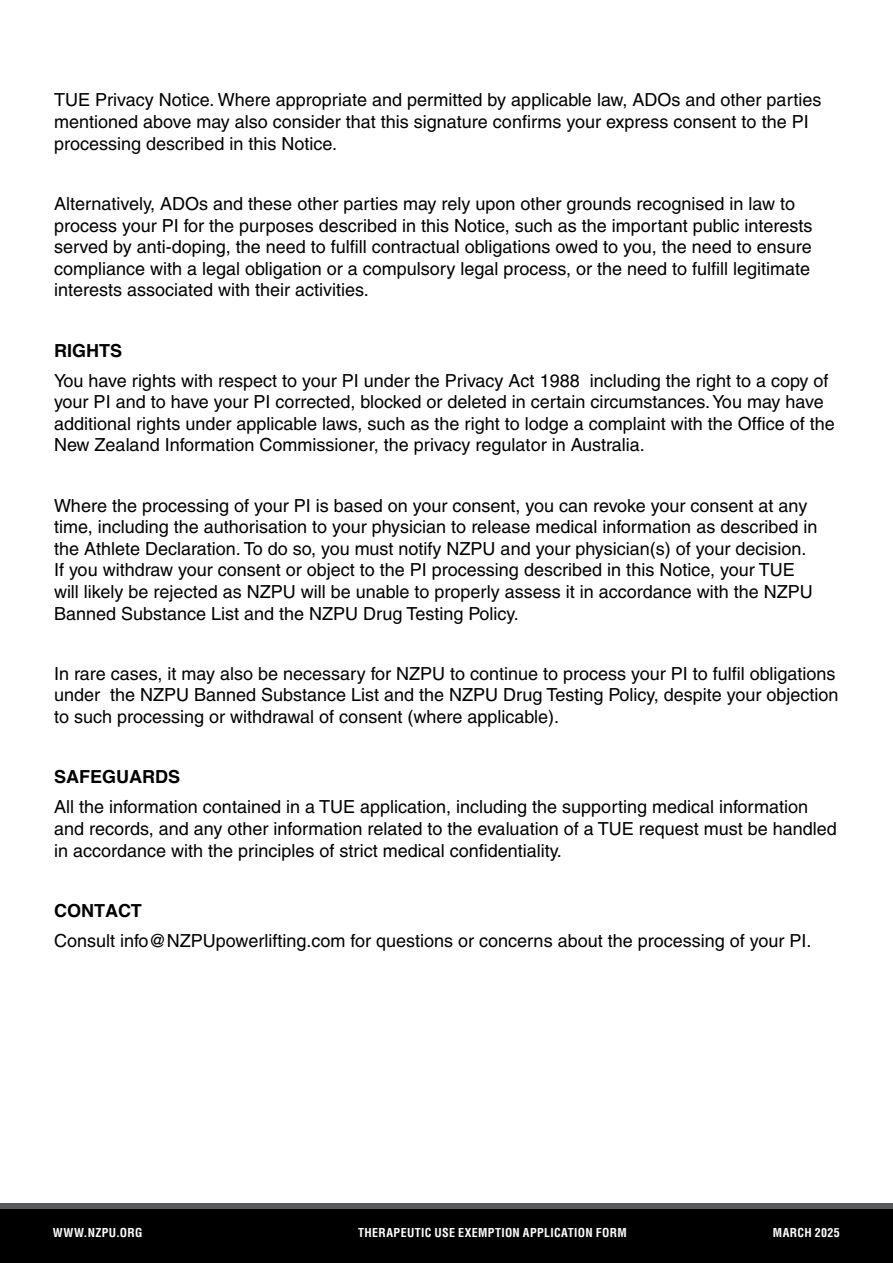
<style>
.page{position:relative;width:893px;height:1263px;background:#fff}
.page>*{position:absolute;margin:0;border:0;box-sizing:border-box;transform-origin:0 0}
.t1{font:18px/21.6px "Helvetica";color:#000}
.t2{font:700 18px "Helvetica";color:#000}
.t3{font:700 condensed 12px "Helvetica";letter-spacing:.03em;color:#fff}
</style>
<div class="page">
<div style="left:0;top:1209px;width:893px;height:54px;background:#000"></div>
<div style="left:0;top:1204px;width:893px;height:5px;background:#58595b"></div>
<p class="t1" style="left:54px;top:89px;width:769px">TUE Privacy Notice. Where appropriate and permitted by applicable law, ADOs and other parties mentioned above may also consider that this signature confirms your express consent to the PI processing described in this Notice.</p>
<p class="t1" style="left:54px;top:193px;width:760px">Alternatively, ADOs and these other parties may rely upon other grounds recognised in law to process your PI for the purposes described in this Notice, such as the important public interests served by anti-doping, the need to fulfill contractual obligations owed to you, the need to ensure compliance with a legal obligation or a compulsory legal process, or the need to fulfill legitimate interests associated with their activities.</p>
<p class="t2" style="left:54px;top:339px;width:70px">RIGHTS</p>
<p class="t1" style="left:54px;top:369px;width:782px">You have rights with respect to your PI under the Privacy Act 1988 including the right to a copy of your PI and to have your PI corrected, blocked or deleted in certain circumstances. You may have additional rights under applicable laws, such as the right to lodge a complaint with the Office of the New Zealand Information Commissioner, the privacy regulator in Australia.</p>
<p class="t1" style="left:54px;top:494px;width:765px">Where the processing of your PI is based on your consent, you can revoke your consent at any time, including the authorisation to your physician to release medical information as described in the Athlete Declaration. To do so, you must notify NZPU and your physician(s) of your decision.<br>If you withdraw your consent or object to the PI processing described in this Notice, your TUE will likely be rejected as NZPU will be unable to properly assess it in accordance with the NZPU Banned Substance List and the NZPU Drug Testing Policy.</p>
<p class="t1" style="left:54px;top:663px;width:786px">In rare cases, it may also be necessary for NZPU to continue to process your PI to fulfil obligations under the NZPU Banned Substance List and the NZPU Drug Testing Policy, despite your objection to such processing or withdrawal of consent (where applicable).</p>
<p class="t2" style="left:54px;top:766px;width:128px">SAFEGUARDS</p>
<p class="t1" style="left:54px;top:796px;width:784px">All the information contained in a TUE application, including the supporting medical information and records, and any other information related to the evaluation of a TUE request must be handled in accordance with the principles of strict medical confidentiality.</p>
<p class="t2" style="left:54px;top:899px;width:89px">CONTACT</p>
<p class="t1" style="left:54px;top:930px;width:759px">Consult info@NZPUpowerlifting.com for questions or concerns about the processing of your PI.</p>
<p class="t3" style="left:53px;top:1225px;width:91px">WWW.NZPU.ORG</p>
<p class="t3" style="left:358px;top:1225px;width:270px">THERAPEUTIC USE EXEMPTION APPLICATION FORM</p>
<p class="t3" style="left:773px;top:1225px;width:69px">MARCH 2025</p>
<p class="t3" style="left:88px;top:1225px;width:16px">UK</p>
</div>
